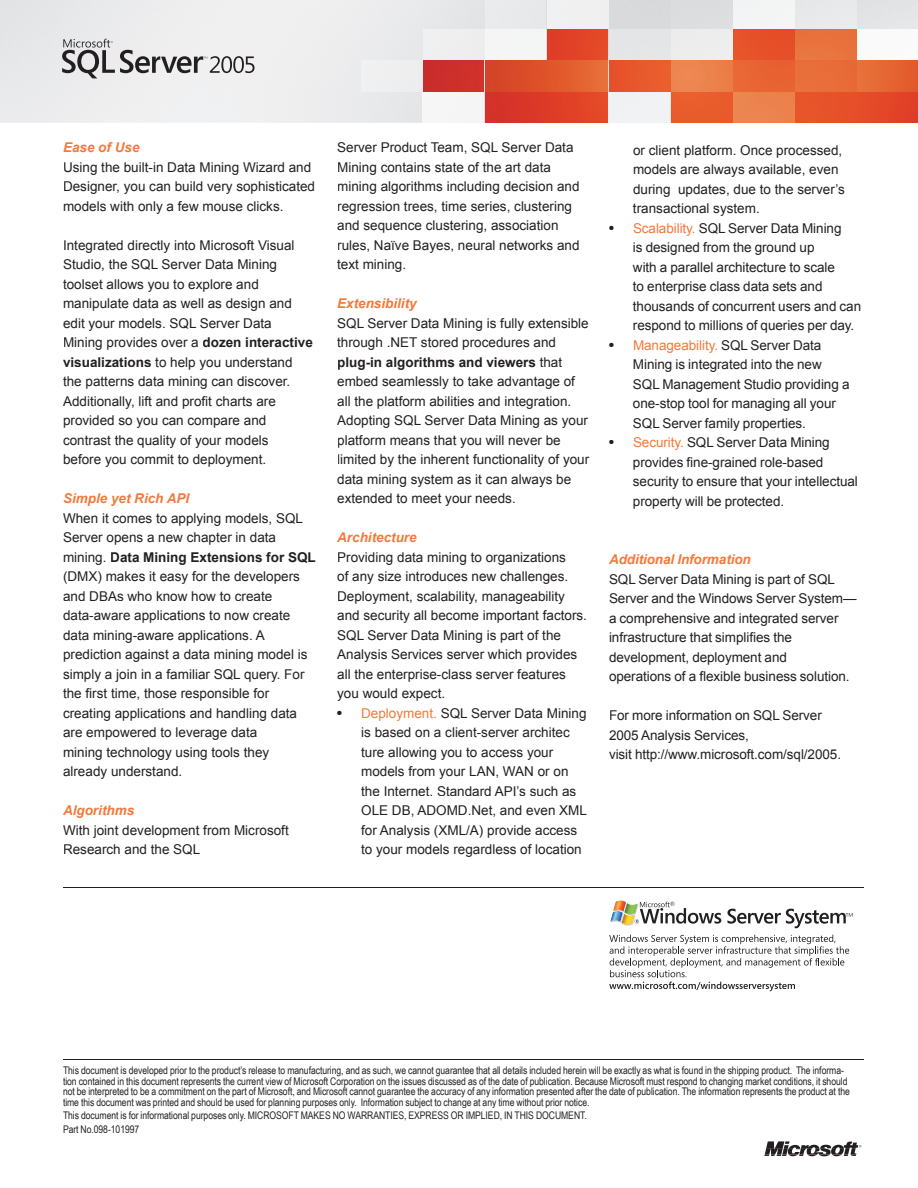
<style>
.page{position:relative;width:918px;height:1188px;background:#fff}
.page>*{position:absolute;margin:0;border:0;box-sizing:border-box;transform-origin:0 0}
.t1{font:13.5px/19.5px "Arial";color:#231f20}
.t2{font:italic 700 13.5px "Arial";color:#f3793b}
.t3{font:10.5px/10.5px "Arial Narrow";letter-spacing:-.005em;color:#231f20}
.s1{font-weight:700}
.s2{color:#f3793b}
</style>
<div class="page">
<div style="left:0;top:0;width:487px;height:123px;background:#ededee"></div>
<img style="left:539px;top:0;width:254px;height:92px">
<div style="left:848px;top:0;width:70px;height:29px;background:#e3e4e6"></div>
<img style="left:487px;top:28px;width:52px;height:64px">
<img style="left:547px;top:60px;width:371px;height:32px">
<img style="left:361px;top:61px;width:557px;height:30px">
<img style="left:423px;top:92px;width:495px;height:31px">
<img style="left:423px;top:29px;width:434px;height:31px">
<img style="left:671px;top:0;width:185px;height:28px">
<div style="left:485px;top:0;width:123px;height:28px;background:#ebebed"></div>
<hr style="left:63px;top:887px;width:801px;height:1px;background:#231f20">
<hr style="left:63px;top:1059px;width:801px;height:1px;background:#231f20">
<img style="left:210px;top:56px;width:45px;height:17px">
<img style="left:135px;top:56px;width:15px;height:17px">
<img style="left:161px;top:56px;width:31px;height:17px">
<svg style="left:152px;top:56px;width:8px;height:17px"></svg>
<img style="left:194px;top:56px;width:9px;height:17px">
<img style="left:120px;top:50px;width:14px;height:23px">
<img style="left:62px;top:50px;width:14px;height:23px">
<img style="left:77px;top:50px;width:22px;height:28px">
<img style="left:102px;top:50px;width:13px;height:23px">
<svg style="left:63px;top:39px;width:50px;height:9px"></svg>
<svg style="left:609px;top:935px;width:240px;height:56px"></svg>
<svg style="left:610px;top:900px;width:111px;height:26px"></svg>
<svg style="left:727px;top:909px;width:126px;height:19px"></svg>
<svg style="left:764px;top:1141px;width:98px;height:15px"></svg>
<p class="t2" style="left:63px;top:140px;width:78px">Ease of Use</p>
<p class="t1" style="left:63px;top:157px;width:254px">Using the built-in Data Mining Wizard and<br>Designer, you can build very sophisticated models with only a few mouse clicks.</p>
<p class="t1" style="left:63px;top:235px;width:251px">Integrated directly into Microsoft Visual Studio, the SQL Server Data Mining toolset allows you to explore and manipulate data as well as design and edit your models. SQL Server Data Mining provides over a <span class="s1">dozen interactive visualizations</span> to help you understand the patterns data mining can discover.<br>Additionally, lift and profit charts are provided so you can compare and contrast the quality of your models<br>before you commit to deployment.</p>
<p class="t2" style="left:63px;top:491px;width:128px">Simple yet Rich API</p>
<p class="t1" style="left:63px;top:508px;width:254px">When it comes to applying models, SQL Server opens a new chapter in data mining. <span class="s1">Data Mining Extensions for SQL </span>(DMX) makes it easy for the developers and DBAs who know how to create data-aware applications to now create data mining-aware applications. A prediction against a data mining model is simply a join in a familiar SQL query. For the first time, those responsible for creating applications and handling data are empowered to leverage data<br>mining technology using tools they already understand.</p>
<p class="t2" style="left:63px;top:803px;width:73px">Algorithms</p>
<p class="t1" style="left:63px;top:820px;width:227px">With joint development from Microsoft<br>Research and the SQL</p>
<p class="t1" style="left:337px;top:138px;width:244px">Server Product Team, SQL Server Data Mining contains state of the art data mining algorithms including decision and regression trees, time series, clustering and sequence clustering, association rules, Naïve Bayes, neural networks and text mining.</p>
<p class="t2" style="left:337px;top:296px;width:81px">Extensibility</p>
<p class="t1" style="left:337px;top:313px;width:254px">SQL Server Data Mining is fully extensible through .NET stored procedures and <span class="s1">plug-in algorithms and viewers</span> that embed seamlessly to take advantage of all the platform abilities and integration.<br>Adopting SQL Server Data Mining as your platform means that you will never be limited by the inherent functionality of your data mining system as it can always be extended to meet your needs.</p>
<p class="t2" style="left:337px;top:530px;width:81px">Architecture</p>
<p class="t1" style="left:337px;top:547px;width:251px">Providing data mining to organizations<br>of any size introduces new challenges.<br>Deployment, scalability, manageability and security all become important factors.<br>SQL Server Data Mining is part of the Analysis Services server which provides all the enterprise-class server features you would expect.</p>
<p class="t1" style="left:361px;top:703px;width:227px;text-indent:-24px">● <span class="s2">Deployment.</span> SQL Server Data Mining is based on a client-server architec ture allowing you to access your models from your LAN, WAN or on the Internet. Standard API’s such as OLE DB, ADOMD.Net, and even XML for Analysis (XML/A) provide access to your models regardless of location</p>
<p class="t1" style="left:633px;top:140px;width:213px">or client platform. Once processed, models are always available, even during updates, due to the server’s transactional system.</p>
<p class="t1" style="left:633px;top:218px;width:230px;text-indent:-24px">● <span class="s2">Scalability.</span> SQL Server Data Mining<br>is designed from the ground up<br>with a parallel architecture to scale<br>to enterprise class data sets and thousands of concurrent users and can respond to millions of queries per day.</p>
<p class="t1" style="left:633px;top:335px;width:218px;text-indent:-24px">● <span class="s2">Manageability.</span> SQL Server Data Mining is integrated into the new SQL Management Studio providing a one-stop tool for managing all your SQL Server family properties.</p>
<p class="t1" style="left:633px;top:433px;width:226px;text-indent:-24px">● <span class="s2">Security.</span> SQL Server Data Mining provides fine-grained role-based security to ensure that your intellectual property will be protected.</p>
<p class="t2" style="left:609px;top:552px;width:143px">Additional Information</p>
<p class="t1" style="left:609px;top:569px;width:249px">SQL Server Data Mining is part of SQL Server and the Windows Server System— a comprehensive and integrated server infrastructure that simplifies the development, deployment and<br>operations of a flexible business solution.</p>
<p class="t1" style="left:609px;top:706px;width:234px">For more information on SQL Server<br>2005 Analysis Services,<br>visit http://www.microsoft.com/sql/2005.</p>
<p class="t3" style="left:63px;top:1065px;width:788px">This document is developed prior to the product’s release to manufacturing, and as such, we cannot guarantee that all details included herein will be exactly as what is found in the shipping product. The informa&shy;tion contained in this document represents the current view of Microsoft Corporation on the issues discussed as of the date of publication. Because Microsoft must respond to changing market conditions, it should not be interpreted to be a commitment on the part of Microsoft, and Microsoft cannot guarantee the accuracy of any information presented after the date of publication. The information represents the product at the time this document was printed and should be used for planning purposes only. Information subject to change at any time without prior notice.</p>
<p class="t3" style="left:63px;top:1109px;width:525px;line-height:13.5px">This document is for informational purposes only. MICROSOFT MAKES NO WARRANTIES, EXPRESS OR IMPLIED, IN THIS DOCUMENT.<br>Part No.098-101997</p>
</div>
